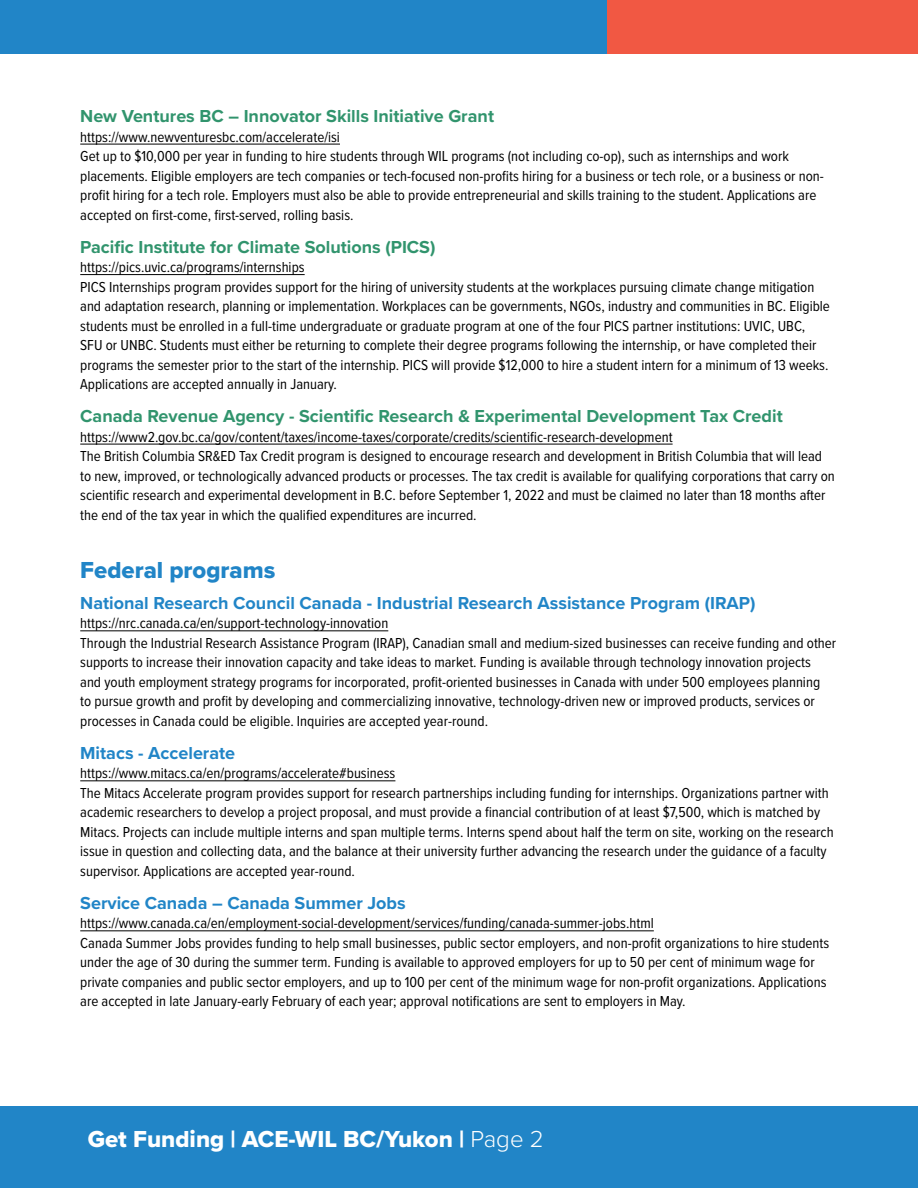
<style>
.page{position:relative;width:918px;height:1188px;background:#fff}
.page>*{position:absolute;margin:0;border:0;box-sizing:border-box;transform-origin:0 0}
.t1{font:24px "Proxima Nova Extrabld";color:#fff}
.t2{font:24px "Proxima Nova Extrabld";color:#2185c7}
.t3{font:700 18px "Proxima Nova";color:#31946d}
.t4{font:700 18px "Proxima Nova";color:#2185c7}
.t5{font:15px/19.5px "Proxima Nova Cond";color:#000}
.s1{font-family:"Proxima Nova";font-weight:300}
</style>
<div class="page">
<div style="left:0;top:1106px;width:918px;height:82px;background:#2185c7"></div>
<div style="left:0;top:0;width:918px;height:54px;background:#2185c7"></div>
<div style="left:608px;top:0;width:310px;height:54px;background:#f15843"></div>
<hr style="left:80px;top:144px;width:260px;height:1px;background:#000">
<hr style="left:80px;top:274px;width:225px;height:1px;background:#000">
<hr style="left:80px;top:444px;width:593px;height:1px;background:#000">
<hr style="left:80px;top:630px;width:308px;height:1px;background:#000">
<hr style="left:80px;top:780px;width:315px;height:1px;background:#000">
<hr style="left:80px;top:930px;width:574px;height:1px;background:#000">
<p class="t3" style="left:80px;top:103px;width:415px">New Ventures BC – Innovator Skills Initiative Grant</p>
<p class="t5" style="left:80px;top:126px;width:745px">https://www.newventuresbc.com/accelerate/isi<br>Get up to $10,000 per year in funding to hire students through WIL programs (not including co-op), such as internships and work placements. Eligible employers are tech companies or tech-focused non-profits hiring for a business or tech role, or a business or non&shy;profit hiring for a tech role. Employers must also be able to provide entrepreneurial and skills training to the student. Applications are accepted on first-come, first-served, rolling basis.</p>
<p class="t3" style="left:80px;top:233px;width:357px">Pacific Institute for Climate Solutions (PICS)</p>
<p class="t5" style="left:80px;top:257px;width:751px">https://pics.uvic.ca/programs/internships<br>PICS Internships program provides support for the hiring of university students at the workplaces pursuing climate change mitigation and adaptation research, planning or implementation. Workplaces can be governments, NGOs, industry and communities in BC. Eligible students must be enrolled in a full-time undergraduate or graduate program at one of the four PICS partner institutions: UVIC, UBC, SFU or UNBC. Students must either be returning to complete their degree programs following the internship, or have completed their programs the semester prior to the start of the internship. PICS will provide $12,000 to hire a student intern for a minimum of 13 weeks.<br>Applications are accepted annually in January.</p>
<p class="t3" style="left:80px;top:403px;width:704px">Canada Revenue Agency - Scientific Research &amp; Experimental Development Tax Credit</p>
<p class="t5" style="left:80px;top:426px;width:756px">https://www2.gov.bc.ca/gov/content/taxes/income-taxes/corporate/credits/scientific-research-development<br>The British Columbia SR&amp;ED Tax Credit program is designed to encourage research and development in British Columbia that will lead to new, improved, or technologically advanced products or processes. The tax credit is available for qualifying corporations that carry on scientific research and experimental development in B.C. before September 1, 2022 and must be claimed no later than 18 months after the end of the tax year in which the qualified expenditures are incurred.</p>
<h1 class="t2" style="left:80px;top:552px;width:197px">Federal programs</h1>
<p class="t4" style="left:80px;top:590px;width:677px">National Research Council Canada - Industrial Research Assistance Program (IRAP)</p>
<p class="t5" style="left:80px;top:613px;width:758px">https://nrc.canada.ca/en/support-technology-innovation<br>Through the Industrial Research Assistance Program (IRAP), Canadian small and medium-sized businesses can receive funding and other supports to increase their innovation capacity and take ideas to market. Funding is available through technology innovation projects<br>and youth employment strategy programs for incorporated, profit-oriented businesses in Canada with under 500 employees planning<br>to pursue growth and profit by developing and commercializing innovative, technology-driven new or improved products, services or processes in Canada could be eligible. Inquiries are accepted year-round.</p>
<p class="t4" style="left:80px;top:740px;width:157px">Mitacs - Accelerate</p>
<p class="t5" style="left:80px;top:763px;width:755px">https://www.mitacs.ca/en/programs/accelerate#business<br>The Mitacs Accelerate program provides support for research partnerships including funding for internships. Organizations partner with academic researchers to develop a project proposal, and must provide a financial contribution of at least $7,500, which is matched by Mitacs. Projects can include multiple interns and span multiple terms. Interns spend about half the term on site, working on the research issue in question and collecting data, and the balance at their university further advancing the research under the guidance of a faculty supervisor. Applications are accepted year-round.</p>
<p class="t4" style="left:80px;top:890px;width:327px">Service Canada – Canada Summer Jobs</p>
<p class="t5" style="left:80px;top:913px;width:751px">https://www.canada.ca/en/employment-social-development/services/funding/canada-summer-jobs.html<br>Canada Summer Jobs provides funding to help small businesses, public sector employers, and non-profit organizations to hire students under the age of 30 during the summer term. Funding is available to approved employers for up to 50 per cent of minimum wage for private companies and public sector employers, and up to 100 per cent of the minimum wage for non-profit organizations. Applications are accepted in late January-early February of each year; approval notifications are sent to employers in May.</p>
<h1 class="t1" style="left:88px;top:1121px;width:458px">Get Funding | ACE-WIL BC/Yukon | <span class="s1">Page 2</span></h1>
</div>
